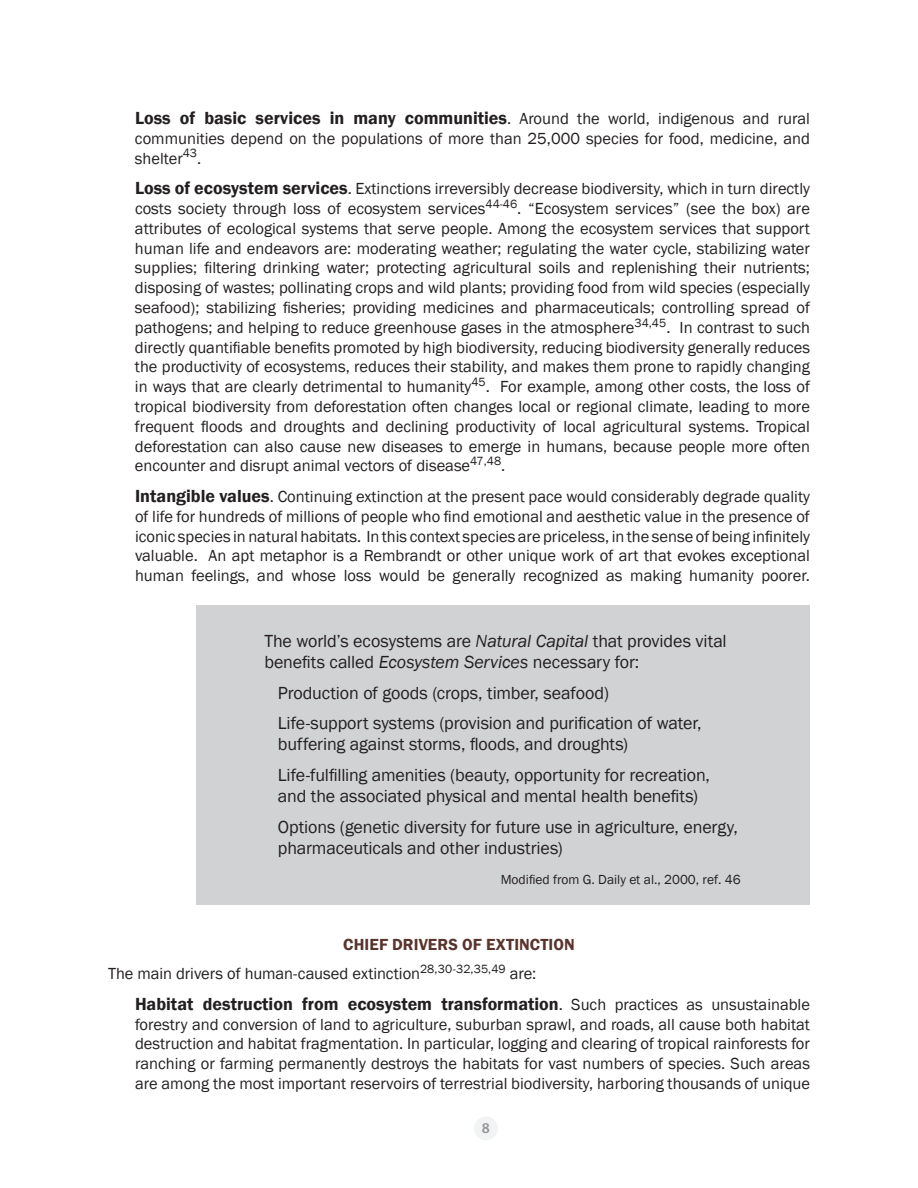
<style>
.page{position:relative;width:918px;height:1188px;background:#fff}
.page>*{position:absolute;margin:0;border:0;box-sizing:border-box;transform-origin:0 0}
.t1{font:18px/30.5px "Franklin Gothic";letter-spacing:-.01em;color:#231f20}
.t2{font:600 18px "Franklin Gothic";color:#231f20}
.t3{font:16.5px/19.8px "Franklin Gothic";color:#231f20;text-align:justify}
.t4{font:600 15px "Myriad Pro";color:#939598}
.t5{font:13.5px "Franklin Gothic";color:#231f20}
.s1{font-weight:400;font-size:16.5px}
.s2{font-weight:600;font-size:18px}
.s3{font-style:italic}
.s4{font-weight:600;color:#58342d}
</style>
<div class="page">
<div style="left:474px;top:1117px;width:24px;height:23px;background:#f2f3f4;border-radius:50%"></div>
<div style="left:197px;top:605px;width:613px;height:300px;background:#d1d2d4"></div>
<p class="t2" style="left:135px;top:107px;width:677px">Loss of basic services in many communities<span class="s1">. Around the world, indigenous and rural</span></p>
<p class="t3" style="left:135px;top:129px;width:677px">communities depend on the populations of more than 25,000 species for food, medicine, and shelter<sup>43</sup>.</p>
<p class="t3" style="left:135px;top:179px;width:677px"><span class="s2">Loss of ecosystem services</span>. Extinctions irreversibly decrease biodiversity, which in turn directly costs society through loss of ecosystem services<sup>44-46</sup>. “Ecosystem services” (see the box) are attributes of ecological systems that serve people. Among the ecosystem services that support human life and endeavors are: moderating weather; regulating the water cycle, stabilizing water supplies; filtering drinking water; protecting agricultural soils and replenishing their nutrients; disposing of wastes; pollinating crops and wild plants; providing food from wild species (especially seafood); stabilizing fisheries; providing medicines and pharmaceuticals; controlling spread of pathogens; and helping to reduce greenhouse gases in the atmosphere<sup>34,45</sup>. In contrast to such directly quantifiable benefits promoted by high biodiversity, reducing biodiversity generally reduces the productivity of ecosystems, reduces their stability, and makes them prone to rapidly changing in ways that are clearly detrimental to humanity<sup>45</sup>. For example, among other costs, the loss of tropical biodiversity from deforestation often changes local or regional climate, leading to more frequent floods and droughts and declining productivity of local agricultural systems. Tropical deforestation can also cause new diseases to emerge in humans, because people more often encounter and disrupt animal vectors of disease<sup>47,48</sup>.</p>
<p class="t3" style="left:135px;top:487px;width:677px"><span class="s2">Intangible values</span>. Continuing extinction at the present pace would considerably degrade quality of life for hundreds of millions of people who find emotional and aesthetic value in the presence of iconic species in natural habitats. In this context species are priceless, in the sense of being infinitely valuable. An apt metaphor is a Rembrandt or other unique work of art that evokes exceptional human feelings, and whose loss would be generally recognized as making humanity poorer.</p>
<p class="t1" style="left:264px;top:631px;width:464px;line-height:21.3px">The world’s ecosystems are <span class="s3">Natural Capital</span> that provides vital benefits called <span class="s3">Ecosystem Services</span> necessary for:</p>
<p class="t1" style="left:278px;top:678px;width:425px">Production of goods (crops, timber, seafood)<br>Life-support systems (provision and purification of water,</p>
<p class="t1" style="left:278px;top:730px;width:434px">buffering against storms, floods, and droughts)<br>Life-fulfilling amenities (beauty, opportunity for recreation,</p>
<p class="t1" style="left:278px;top:781px;width:462px">and the associated physical and mental health benefits)<br>Options (genetic diversity for future use in agriculture, energy,</p>
<p class="t1" style="left:278px;top:833px;width:287px">pharmaceuticals and other industries)</p>
<p class="t5" style="left:501px;top:871px;width:242px">Modified from G. Daily et al., 2000, ref. 46</p>
<p class="t3" style="left:108px;top:930px;width:468px;line-height:29.5px;text-indent:235px"><span class="s4">Chief Drivers of Extinction<br></span>The main drivers of human-caused extinction<sup>28,30-32,35,49</sup> are:</p>
<p class="t2" style="left:135px;top:993px;width:677px">Habitat destruction from ecosystem transformation<span class="s1">. Such practices as unsustainable</span></p>
<p class="t3" style="left:135px;top:1015px;width:677px">forestry and conversion of land to agriculture, suburban sprawl, and roads, all cause both habitat destruction and habitat fragmentation. In particular, logging and clearing of tropical rainforests for ranching or farming permanently destroys the habitats for vast numbers of species. Such areas are among the most important reservoirs of terrestrial biodiversity, harboring thousands of unique</p>
<p class="t4" style="left:482px;top:1119px;width:10px">8</p>
</div>
